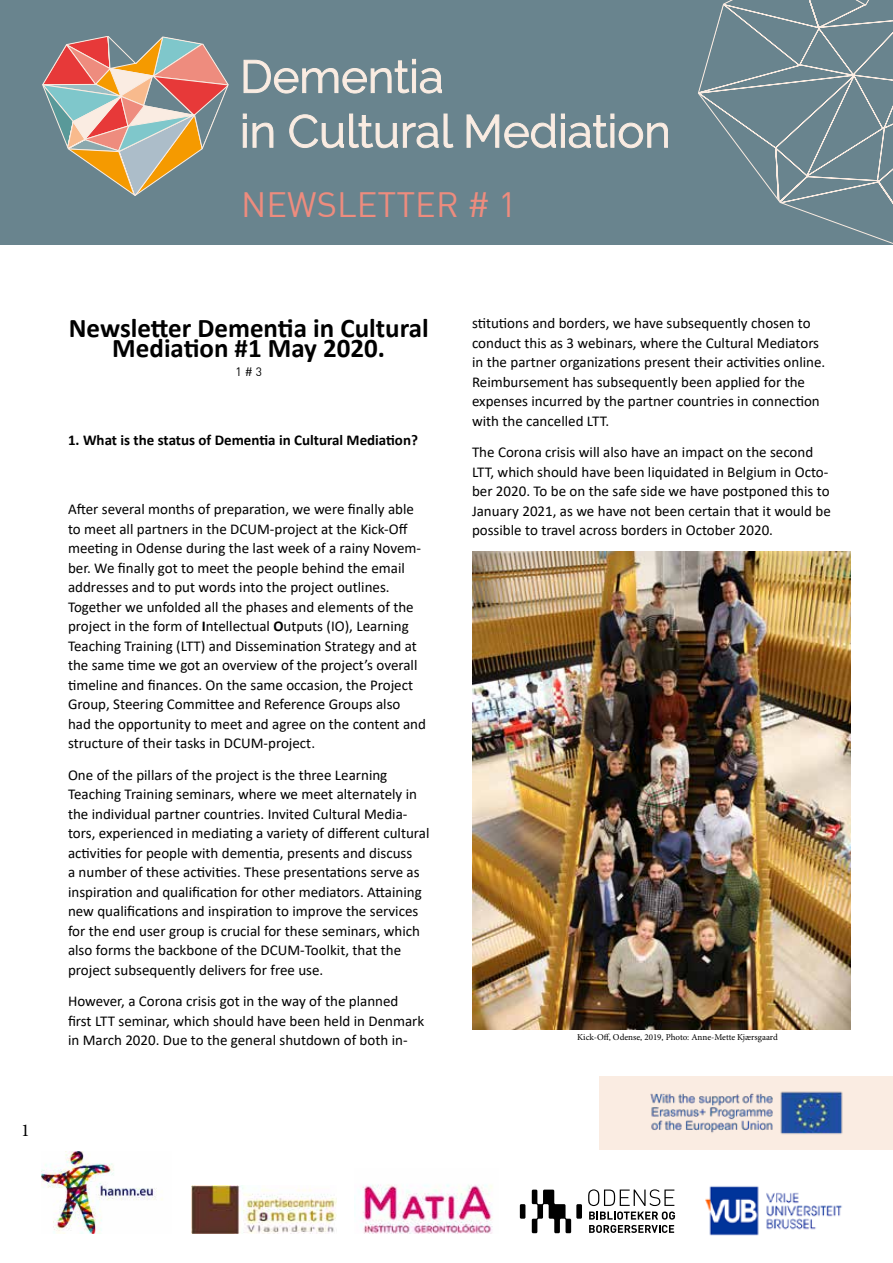
<style>
.page{position:relative;width:893px;height:1263px;background:#fff}
.page>*{position:absolute;margin:0;border:0;box-sizing:border-box;transform-origin:0 0}
.t1{font:34.5px "DIN";color:#ee8c7e}
.t2{font:700 27px/19.5px "Calibri";color:#000;text-align:center}
.t3{font:18px "Minion Pro";color:#000}
.t4{font:15px/19.5px "Calibri";color:#000}
.t5{font:700 15px "Calibri";color:#000}
.t6{font:12px "DIN";color:#000}
.t7{font:9px "Minion Pro";color:#000}
.s1{font-weight:700}
</style>
<div class="page">
<div style="left:0;top:0;width:893px;height:244px;background:#69848e"></div>
<svg style="left:43px;top:36px;width:185px;height:160px"></svg>
<svg style="left:244px;top:59px;width:198px;height:35px"></svg>
<hr style="left:243px;top:123px;width:3px;height:24px;background:#faece2">
<svg style="left:243px;top:114px;width:3px;height:5px"></svg>
<svg style="left:253px;top:123px;width:20px;height:25px"></svg>
<svg style="left:289px;top:114px;width:149px;height:35px"></svg>
<svg style="left:444px;top:114px;width:9px;height:34px"></svg>
<svg style="left:467px;top:114px;width:201px;height:35px"></svg>
<img style="left:41px;top:1152px;width:122px;height:81px">
<img style="left:192px;top:1185px;width:144px;height:48px">
<img style="left:354px;top:1184px;width:139px;height:49px">
<div style="left:576px;top:1204px;width:6px;height:15px;background:#000"></div>
<div style="left:520px;top:1204px;width:5px;height:15px;background:#000"></div>
<svg style="left:532px;top:1189px;width:39px;height:44px"></svg>
<svg style="left:588px;top:1189px;width:87px;height:44px"></svg>
<img style="left:705px;top:1186px;width:137px;height:50px">
<div style="left:600px;top:1076px;width:293px;height:74px;background:#faece2"></div>
<img style="left:650px;top:1091px;width:193px;height:43px">
<svg style="left:698px;top:0;width:195px;height:245px"></svg>
<img style="left:472px;top:552px;width:378px;height:478px">
<h1 class="t1" style="left:241px;top:183px;width:277px">NEWSLETTER # 1</h1>
<p class="t3" style="left:21px;top:1118px;width:10px">1</p>
<h2 class="t2" style="left:69px;top:318px;width:361px">Newsletter Dementia in Cultural<br>Mediation #1 May 2020.</h2>
<p class="t6" style="left:236px;top:364px;width:28px">1 # 3</p>
<p class="t5" style="left:68px;top:429px;width:351px">1. What is the status of Dementia in Cultural Mediation?</p>
<p class="t4" style="left:68px;top:499px;width:359px">After several months of preparation, we were finally able to meet all partners in the DCUM-project at the Kick-Off meeting in Odense during the last week of a rainy Novem&shy;ber. We finally got to meet the people behind the email addresses and to put words into the project outlines.<br>Together we unfolded all the phases and elements of the project in the form of <span class="s1">I</span>ntellectual <span class="s1">O</span>utputs (IO), Learning Teaching Training (LTT) and Dissemination Strategy and at the same time we got an overview of the project’s overall timeline and finances. On the same occasion, the Project Group, Steering Committee and Reference Groups also had the opportunity to meet and agree on the content and structure of their tasks in DCUM-project.</p>
<p class="t4" style="left:68px;top:764px;width:363px">One of the pillars of the project is the three Learning Teaching Training seminars, where we meet alternately in the individual partner countries. Invited Cultural Media&shy;tors, experienced in mediating a variety of different cultural activities for people with dementia, presents and discuss<br>a number of these activities. These presentations serve as inspiration and qualification for other mediators. Attaining new qualifications and inspiration to improve the services for the end user group is crucial for these seminars, which also forms the backbone of the DCUM-Toolkit, that the project subsequently delivers for free use.</p>
<p class="t4" style="left:68px;top:991px;width:358px">However, a Corona crisis got in the way of the planned first LTT seminar, which should have been held in Denmark in March 2020. Due to the general shutdown of both in-</p>
<p class="t4" style="left:472px;top:313px;width:355px">stitutions and borders, we have subsequently chosen to conduct this as 3 webinars, where the Cultural Mediators in the partner organizations present their activities online.<br>Reimbursement has subsequently been applied for the expenses incurred by the partner countries in connection with the cancelled LTT.</p>
<p class="t4" style="left:472px;top:442px;width:360px">The Corona crisis will also have an impact on the second LTT, which should have been liquidated in Belgium in Octo&shy;ber 2020. To be on the safe side we have postponed this to January 2021, as we have not been certain that it would be possible to travel across borders in October 2020.</p>
<p class="t7" style="left:577px;top:1031px;width:202px">Kick-Off, Odense, 2019, Photo: Anne-Mette Kjærsgaard</p>
</div>
